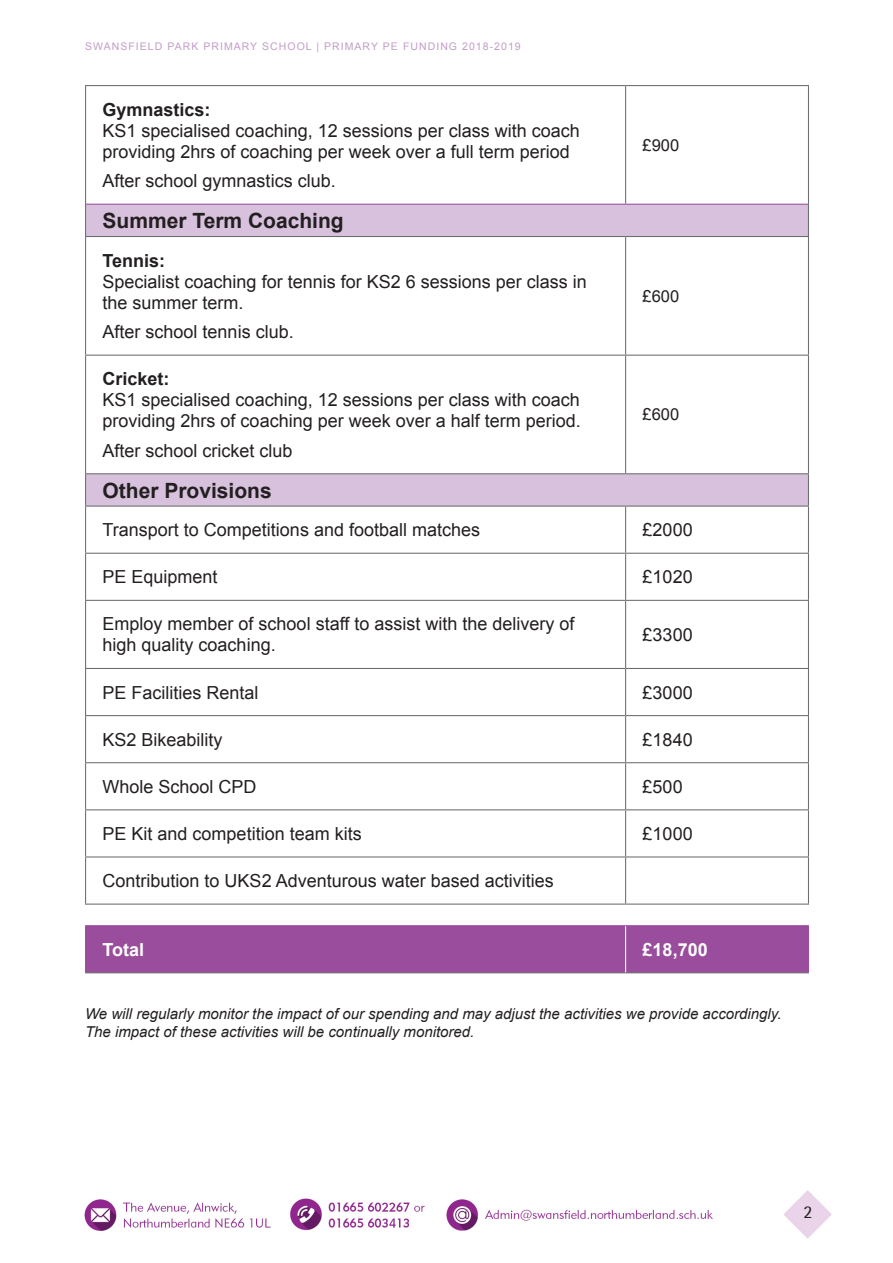
<style>
.page{position:relative;width:893px;height:1263px;background:#fff}
.page>*{position:absolute;margin:0;border:0;box-sizing:border-box;transform-origin:0 0}
.t1{font:700 21px "Arial";color:#231f20}
.t2{font:18px/21px "Arial";color:#231f20}
.t3{font:700 18px "Arial";color:#231f20}
.t4{font:700 18px "Arial";color:#fff}
.t5{font:18px "Rotis Semi Sans Std";color:#231f20}
.t6{font:16.5px "Arial";color:#231f20}
.t7{font:italic 15px/18px "Arial";color:#231f20}
.t8{font:10.5px "Arial";letter-spacing:.1em;color:#c39cc8}
</style>
<div class="page">
<img style="left:84px;top:1190px;width:748px;height:49px">
<svg style="left:86px;top:205px;width:722px;height:301px"></svg>
<div style="left:86px;top:926px;width:722px;height:46px;background:#9a4c9d"></div>
<hr style="left:85px;top:85px;width:541px;height:1px;background:#6c6d70">
<hr style="left:85px;top:86px;width:1px;height:118px;background:#6c6d70">
<hr style="left:626px;top:85px;width:183px;height:1px;background:#6c6d70">
<hr style="left:625px;top:86px;width:1px;height:118px;background:#6c6d70">
<hr style="left:808px;top:86px;width:1px;height:118px;background:#6c6d70">
<hr style="left:85px;top:204px;width:1px;height:32px;background:#6c6d70">
<hr style="left:808px;top:204px;width:1px;height:32px;background:#6c6d70">
<hr style="left:85px;top:236px;width:541px;height:1px;background:#6c6d70">
<hr style="left:85px;top:237px;width:1px;height:118px;background:#6c6d70">
<hr style="left:626px;top:236px;width:183px;height:1px;background:#6c6d70">
<hr style="left:625px;top:237px;width:1px;height:118px;background:#6c6d70">
<hr style="left:808px;top:237px;width:1px;height:118px;background:#6c6d70">
<hr style="left:85px;top:355px;width:541px;height:1px;background:#6c6d70">
<hr style="left:85px;top:356px;width:1px;height:117px;background:#6c6d70">
<hr style="left:626px;top:355px;width:183px;height:1px;background:#6c6d70">
<hr style="left:625px;top:356px;width:1px;height:117px;background:#6c6d70">
<hr style="left:808px;top:356px;width:1px;height:117px;background:#6c6d70">
<hr style="left:85px;top:473px;width:541px;height:1px;background:#6c6d70">
<hr style="left:85px;top:474px;width:1px;height:32px;background:#6c6d70">
<hr style="left:626px;top:473px;width:183px;height:1px;background:#6c6d70">
<hr style="left:808px;top:474px;width:1px;height:32px;background:#6c6d70">
<hr style="left:85px;top:506px;width:541px;height:1px;background:#6c6d70">
<hr style="left:85px;top:507px;width:1px;height:46px;background:#6c6d70">
<hr style="left:626px;top:506px;width:183px;height:1px;background:#6c6d70">
<hr style="left:625px;top:507px;width:1px;height:46px;background:#6c6d70">
<hr style="left:808px;top:507px;width:1px;height:46px;background:#6c6d70">
<hr style="left:85px;top:553px;width:541px;height:1px;background:#6c6d70">
<hr style="left:85px;top:554px;width:1px;height:46px;background:#6c6d70">
<hr style="left:626px;top:553px;width:183px;height:1px;background:#6c6d70">
<hr style="left:625px;top:554px;width:1px;height:46px;background:#6c6d70">
<hr style="left:808px;top:554px;width:1px;height:46px;background:#6c6d70">
<hr style="left:85px;top:600px;width:541px;height:1px;background:#6c6d70">
<hr style="left:85px;top:601px;width:1px;height:67px;background:#6c6d70">
<hr style="left:626px;top:600px;width:183px;height:1px;background:#6c6d70">
<hr style="left:625px;top:601px;width:1px;height:67px;background:#6c6d70">
<hr style="left:808px;top:601px;width:1px;height:67px;background:#6c6d70">
<hr style="left:85px;top:668px;width:541px;height:1px;background:#6c6d70">
<hr style="left:85px;top:669px;width:1px;height:46px;background:#6c6d70">
<hr style="left:626px;top:668px;width:183px;height:1px;background:#6c6d70">
<hr style="left:625px;top:669px;width:1px;height:46px;background:#6c6d70">
<hr style="left:808px;top:669px;width:1px;height:46px;background:#6c6d70">
<hr style="left:85px;top:715px;width:541px;height:1px;background:#6c6d70">
<hr style="left:85px;top:716px;width:1px;height:46px;background:#6c6d70">
<hr style="left:626px;top:715px;width:183px;height:1px;background:#6c6d70">
<hr style="left:625px;top:716px;width:1px;height:46px;background:#6c6d70">
<hr style="left:808px;top:716px;width:1px;height:46px;background:#6c6d70">
<hr style="left:85px;top:762px;width:541px;height:1px;background:#6c6d70">
<hr style="left:85px;top:763px;width:1px;height:46px;background:#6c6d70">
<hr style="left:626px;top:762px;width:183px;height:1px;background:#6c6d70">
<hr style="left:625px;top:763px;width:1px;height:46px;background:#6c6d70">
<hr style="left:808px;top:763px;width:1px;height:46px;background:#6c6d70">
<hr style="left:85px;top:809px;width:541px;height:1px;background:#6c6d70">
<hr style="left:85px;top:810px;width:1px;height:46px;background:#6c6d70">
<hr style="left:626px;top:809px;width:183px;height:1px;background:#6c6d70">
<hr style="left:625px;top:810px;width:1px;height:46px;background:#6c6d70">
<hr style="left:808px;top:810px;width:1px;height:46px;background:#6c6d70">
<hr style="left:85px;top:857px;width:1px;height:46px;background:#6c6d70">
<hr style="left:625px;top:857px;width:1px;height:46px;background:#6c6d70">
<hr style="left:808px;top:857px;width:1px;height:46px;background:#6c6d70">
<hr style="left:85px;top:972px;width:541px;height:1px;background:#6c6d70">
<hr style="left:626px;top:972px;width:183px;height:1px;background:#6c6d70">
<hr style="left:86px;top:204px;width:540px;height:1px;background:#9a4c9d">
<hr style="left:626px;top:204px;width:182px;height:1px;background:#9a4c9d">
<hr style="left:85px;top:856px;width:541px;height:1px;background:#6c6d70">
<hr style="left:626px;top:856px;width:183px;height:1px;background:#6c6d70">
<hr style="left:85px;top:903px;width:541px;height:2px;background:#6c6d70">
<hr style="left:626px;top:903px;width:183px;height:2px;background:#6c6d70">
<hr style="left:85px;top:925px;width:541px;height:1px;background:#9a4c9d">
<hr style="left:85px;top:926px;width:1px;height:46px;background:#9a4c9d">
<hr style="left:626px;top:925px;width:183px;height:1px;background:#9a4c9d">
<hr style="left:808px;top:926px;width:1px;height:46px;background:#9a4c9d">
<hr style="left:625px;top:926px;width:1px;height:46px;background:#fff">
<p class="t8" style="left:85px;top:40px;width:437px">SWANSFIELD PARK PRIMARY SCHOOL | PRIMARY PE FUNDING 2018-2019</p>
<p class="t3" style="left:103px;top:97px;width:110px">Gymnastics:</p>
<p class="t2" style="left:103px;top:120px;width:479px">KS1 specialised coaching, 12 sessions per class with coach providing 2hrs of coaching per week over a full term period</p>
<p class="t2" style="left:103px;top:171px;width:235px">After school gymnastics club.</p>
<p class="t1" style="left:103px;top:207px;width:243px">Summer Term Coaching</p>
<p class="t3" style="left:103px;top:248px;width:64px">Tennis:</p>
<p class="t2" style="left:103px;top:271px;width:486px">Specialist coaching for tennis for KS2 6 sessions per class in the summer term.</p>
<p class="t2" style="left:103px;top:321px;width:193px">After school tennis club.</p>
<p class="t3" style="left:103px;top:367px;width:69px">Cricket:</p>
<p class="t2" style="left:103px;top:390px;width:480px">KS1 specialised coaching, 12 sessions per class with coach providing 2hrs of coaching per week over a half term period.</p>
<p class="t2" style="left:103px;top:440px;width:192px">After school cricket club</p>
<p class="t6" style="left:643px;top:134px;width:38px">£900</p>
<p class="t6" style="left:643px;top:285px;width:38px">£600</p>
<p class="t6" style="left:643px;top:404px;width:38px">£600</p>
<p class="t1" style="left:103px;top:476px;width:171px">Other Provisions</p>
<p class="t2" style="left:103px;top:520px;width:379px">Transport to Competitions and football matches</p>
<p class="t2" style="left:643px;top:520px;width:52px">£2000</p>
<p class="t2" style="left:103px;top:567px;width:117px">PE Equipment</p>
<p class="t2" style="left:643px;top:567px;width:52px">£1020</p>
<p class="t2" style="left:103px;top:614px;width:473px">Employ member of school staff to assist with the delivery of high quality coaching.</p>
<p class="t2" style="left:643px;top:624px;width:52px">£3300</p>
<p class="t2" style="left:103px;top:682px;width:158px">PE Facilities Rental</p>
<p class="t2" style="left:643px;top:682px;width:52px">£3000</p>
<p class="t2" style="left:103px;top:729px;width:122px">KS2 Bikeability</p>
<p class="t2" style="left:643px;top:729px;width:52px">£1840</p>
<p class="t2" style="left:103px;top:776px;width:156px">Whole School CPD</p>
<p class="t2" style="left:643px;top:776px;width:42px">£500</p>
<p class="t2" style="left:103px;top:823px;width:261px">PE Kit and competition team kits</p>
<p class="t2" style="left:643px;top:823px;width:52px">£1000</p>
<p class="t2" style="left:103px;top:870px;width:453px">Contribution to UKS2 Adventurous water based activities</p>
<p class="t4" style="left:103px;top:937px;width:43px">Total</p>
<p class="t4" style="left:643px;top:937px;width:67px">£18,700</p>
<p class="t7" style="left:85px;top:1005px;width:698px">We will regularly monitor the impact of our spending and may adjust the activities we provide accordingly.<br>The impact of these activities will be continually monitored.</p>
<p class="t5" style="left:803px;top:1201px;width:11px">2</p>
</div>
